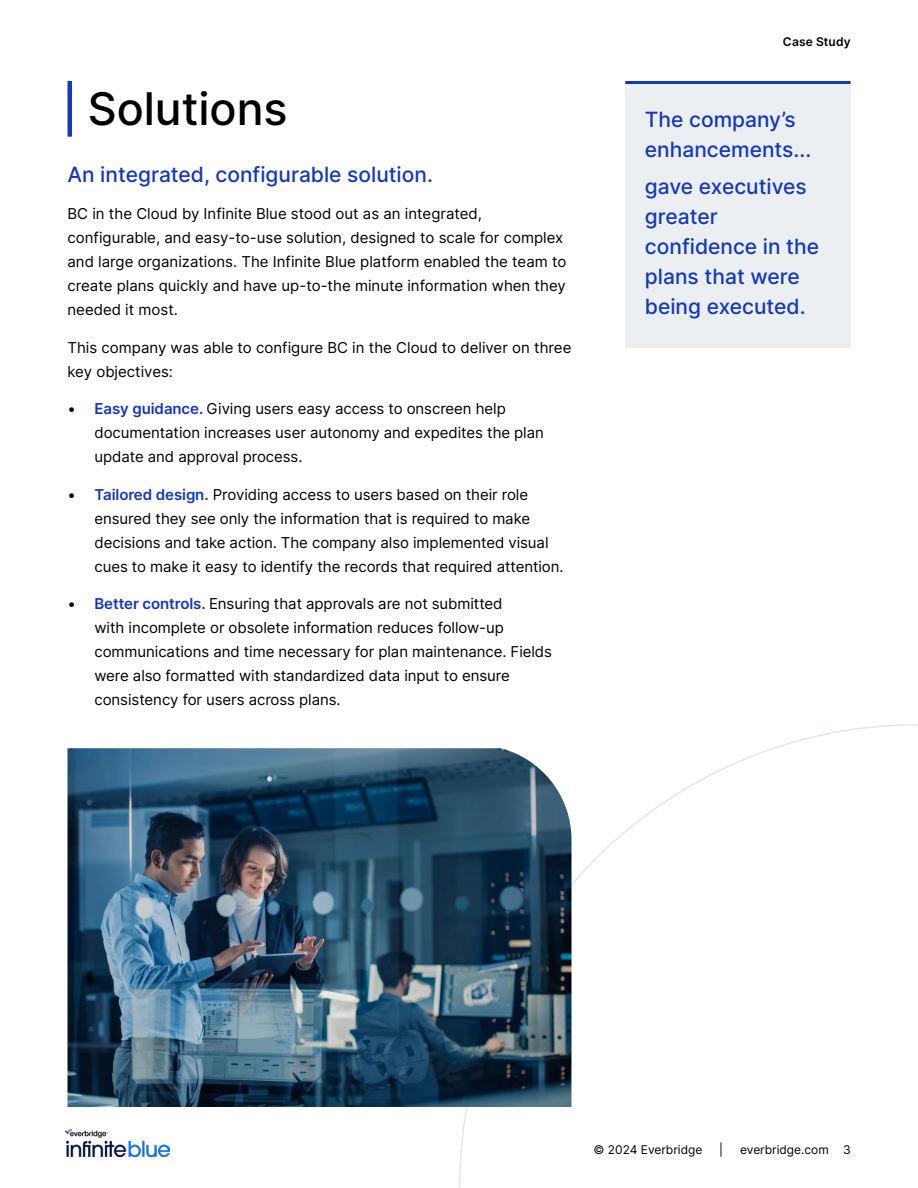
<style>
.page{position:relative;width:918px;height:1188px;background:#fff}
.page>*{position:absolute;margin:0;border:0;box-sizing:border-box;transform-origin:0 0}
.t1{font:500 45px "Inter";color:#000}
.t2{font:500 21px/30px "Inter";color:#1437c1}
.t3{font:15px/24px "Inter";letter-spacing:-.005em;color:#000}
.t4{font:12px "Inter";color:#000}
.t5{font:600 12px "Inter";letter-spacing:.01em;color:#000}
.s1{font-weight:600;color:#1437c1}
</style>
<div class="page">
<img style="left:66px;top:1129px;width:103px;height:27px">
<hr style="left:68px;top:81px;width:4px;height:56px;background:#1437c1">
<div style="left:625px;top:81px;width:225px;height:267px;background:#eceff1"></div>
<hr style="left:625px;top:81px;width:225px;height:3px;background:#1437c1">
<img style="left:68px;top:748px;width:504px;height:359px">
<h1 class="t1" style="left:88px;top:75px;width:201px">Solutions</h1>
<h2 class="t2" style="left:68px;top:158px;width:367px">An integrated, configurable solution.</h2>
<p class="t3" style="left:68px;top:201px;width:500px">BC in the Cloud by Infinite Blue stood out as an integrated, configurable, and easy-to-use solution, designed to scale for complex and large organizations. The Infinite Blue platform enabled the team to create plans quickly and have up-to-the minute information when they needed it most.</p>
<p class="t3" style="left:68px;top:335px;width:505px">This company was able to configure BC in the Cloud to deliver on three key objectives:</p>
<p class="t3" style="left:94px;top:396px;width:451px;text-indent:-27px">• <span class="s1">Easy guidance.</span> Giving users easy access to onscreen help documentation increases user autonomy and expedites the plan update and approval process.</p>
<p class="t3" style="left:94px;top:482px;width:471px;text-indent:-27px">• <span class="s1">Tailored design.</span> Providing access to users based on their role ensured they see only the information that is required to make decisions and take action. The company also implemented visual cues to make it easy to identify the records that required attention.</p>
<p class="t3" style="left:94px;top:591px;width:459px;text-indent:-27px">• <span class="s1">Better controls.</span> Ensuring that approvals are not submitted<br>with incomplete or obsolete information reduces follow-up communications and time necessary for plan maintenance. Fields were also formatted with standardized data input to ensure consistency for users across plans.</p>
<p class="t5" style="left:783px;top:33px;width:69px">Case Study</p>
<h2 class="t2" style="left:645px;top:104px;width:168px">The company’s enhancements...</h2>
<h2 class="t2" style="left:645px;top:171px;width:176px">gave executives greater confidence in the plans that were being executed.</h2>
<p class="t4" style="left:594px;top:1140px;width:110px">© 2024 Everbridge</p>
<p class="t4" style="left:719px;top:1140px;width:5px">|</p>
<p class="t4" style="left:740px;top:1140px;width:112px">everbridge.com 3</p>
</div>
